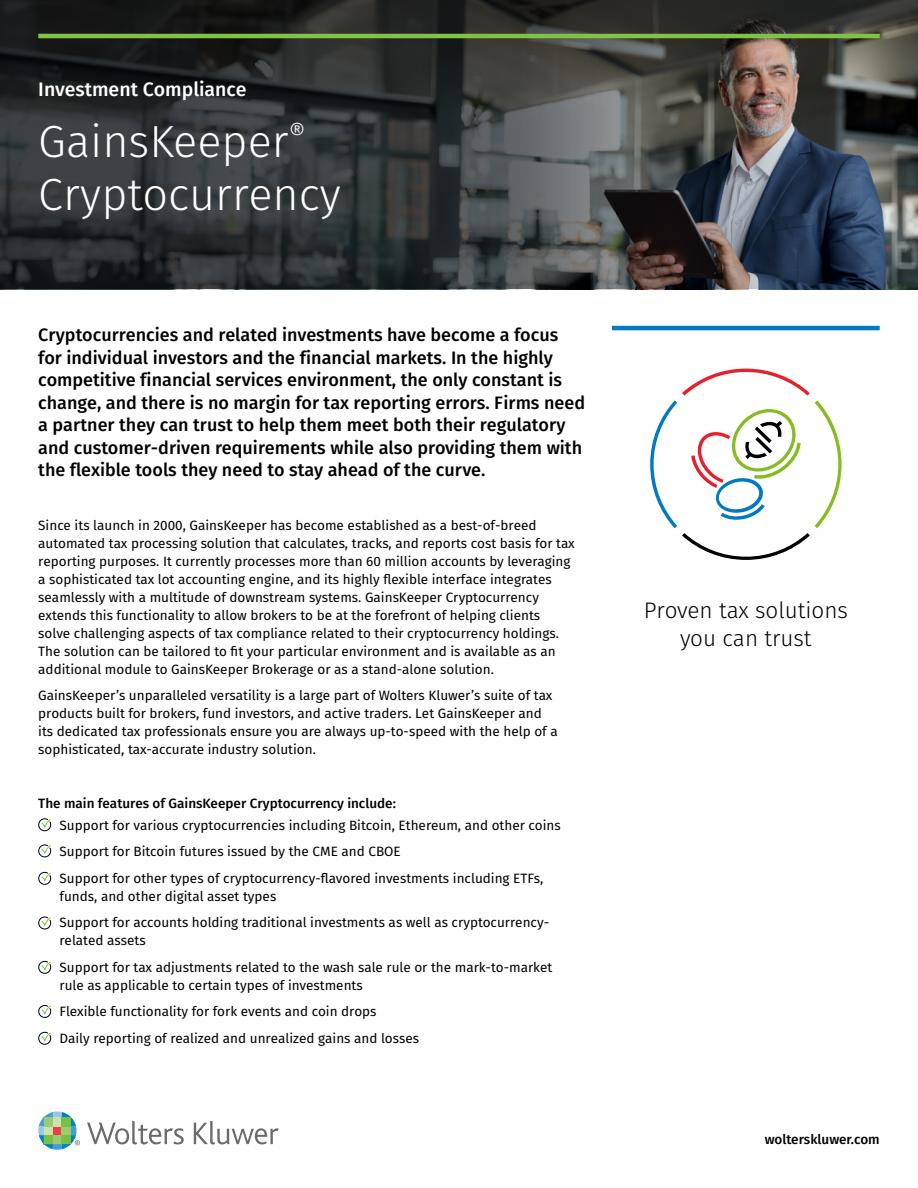
<style>
.page{position:relative;width:918px;height:1188px;background:#fff}
.page>*{position:absolute;margin:0;border:0;box-sizing:border-box;transform-origin:0 0}
.t1{font:300 45px/52.5px "Fira Sans";color:#fff}
.t2{font:300 22.5px/28.5px "Fira Sans";color:#000;text-align:center}
.t3{font:500 19.5px "Fira Sans";color:#fff}
.t4{font:500 18px/22.5px "Fira Sans";color:#000}
.t5{font:13.5px/18px "Fira Sans";color:#000}
.t6{font:500 13.5px "Fira Sans";color:#000}
</style>
<div class="page">
<img style="left:859px;top:0;width:59px;height:289px">
<svg style="left:0;top:0;width:859px;height:289px;background:#373a3b"></svg>
<hr style="left:38px;top:34px;width:842px;height:4px;background:#80c342">
<svg style="left:87px;top:1121px;width:97px;height:23px"></svg>
<svg style="left:194px;top:1121px;width:85px;height:23px"></svg>
<svg style="left:38px;top:1111px;width:42px;height:39px"></svg>
<hr style="left:612px;top:326px;width:268px;height:4px;background:#007ac3">
<svg style="left:38px;top:818px;width:14px;height:14px"></svg>
<svg style="left:38px;top:844px;width:14px;height:14px"></svg>
<svg style="left:38px;top:871px;width:14px;height:14px"></svg>
<svg style="left:38px;top:916px;width:14px;height:14px"></svg>
<svg style="left:38px;top:960px;width:14px;height:14px"></svg>
<svg style="left:38px;top:1005px;width:14px;height:13px"></svg>
<svg style="left:38px;top:1031px;width:14px;height:14px"></svg>
<svg style="left:650px;top:369px;width:192px;height:191px"></svg>
<h3 class="t3" style="left:38px;top:74px;width:210px">Investment Compliance</h3>
<h1 class="t1" style="left:38px;top:115px;width:304px">GainsKeeper<sup>®<br></sup>Cryptocurrency</h1>
<p class="t4" style="left:38px;top:323px;width:548px">Cryptocurrencies and related investments have become a focus for individual investors and the financial markets. In the highly competitive financial services environment, the only constant is change, and there is no margin for tax reporting errors. Firms need a partner they can trust to help them meet both their regulatory and customer-driven requirements while also providing them with the flexible tools they need to stay ahead of the curve.</p>
<p class="t5" style="left:38px;top:516px;width:538px">Since its launch in 2000, GainsKeeper has become established as a best-of-breed automated tax processing solution that calculates, tracks, and reports cost basis for tax reporting purposes. It currently processes more than 60 million accounts by leveraging a sophisticated tax lot accounting engine, and its highly flexible interface integrates seamlessly with a multitude of downstream systems. GainsKeeper Cryptocurrency extends this functionality to allow brokers to be at the forefront of helping clients solve challenging aspects of tax compliance related to their cryptocurrency holdings.<br>The solution can be tailored to fit your particular environment and is available as an additional module to GainsKeeper Brokerage or as a stand-alone solution.</p>
<p class="t5" style="left:38px;top:686px;width:521px">GainsKeeper’s unparalleled versatility is a large part of Wolters Kluwer’s suite of tax products built for brokers, fund investors, and active traders. Let GainsKeeper and its dedicated tax professionals ensure you are always up-to-speed with the help of a sophisticated, tax-accurate industry solution.</p>
<p class="t6" style="left:38px;top:792px;width:359px">The main features of GainsKeeper Cryptocurrency include:</p>
<p class="t5" style="left:60px;top:812px;width:503px;line-height:26.5px">Support for various cryptocurrencies including Bitcoin, Ethereum, and other coins<br>Support for Bitcoin futures issued by the CME and CBOE<br>Support for other types of cryptocurrency-flavored investments including ETFs,</p>
<p class="t5" style="left:60px;top:883px;width:491px;line-height:26.5px">funds, and other digital asset types<br>Support for accounts holding traditional investments as well as cryptocurrency-</p>
<p class="t5" style="left:60px;top:927px;width:494px;line-height:26.5px">related assets<br>Support for tax adjustments related to the wash sale rule or the mark-to-market</p>
<p class="t5" style="left:60px;top:972px;width:361px;line-height:26.5px">rule as applicable to certain types of investments<br>Flexible functionality for fork events and coin drops<br>Daily reporting of realized and unrealized gains and losses</p>
<h2 class="t2" style="left:644px;top:595px;width:206px">Proven tax solutions you can trust</h2>
<p class="t6" style="left:765px;top:1129px;width:116px">wolterskluwer.com</p>
</div>
